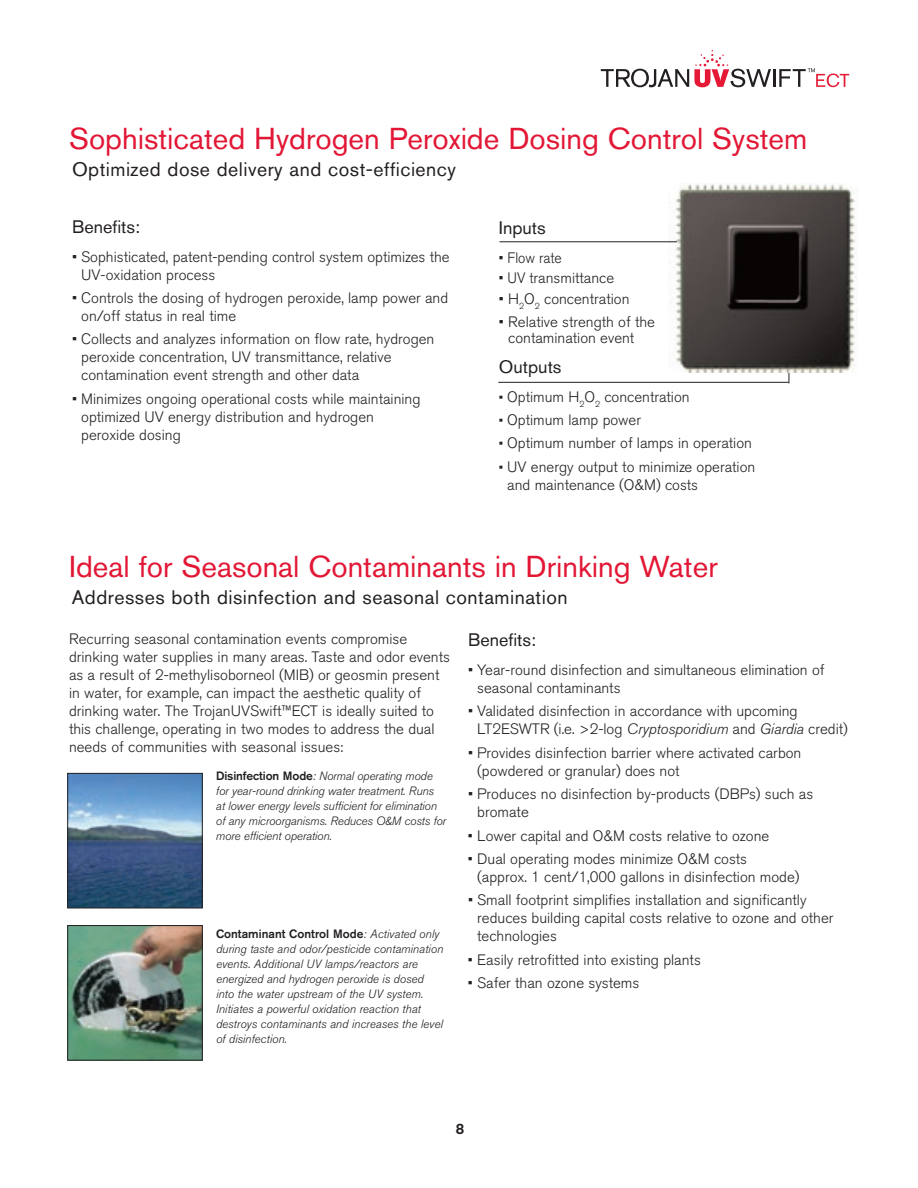
<style>
.page{position:relative;width:918px;height:1188px;background:#fff}
.page>*{position:absolute;margin:0;border:0;box-sizing:border-box;transform-origin:0 0}
.t1{font:30px "Akzidenz Grotesk BQ";color:#e21735}
.t2{font:19.5px "Akzidenz Grotesk BQ";letter-spacing:.025em;color:#231f20}
.t3{font:18px "Akzidenz Grotesk BQ";color:#231f20}
.t4{font:300 15px/18px "Akzidenz Grotesk BQ";color:#231f20}
.t5{font:300 15px "Akzidenz Grotesk BQ";color:#231f20;scale:.93 1}
.t6{font:500 15px "Akzidenz Grotesk BQ";color:#231f20}
.t7{font:italic 300 12px/15px "Akzidenz Grotesk BQ";color:#231f20}
.s1{font-size:13.5px}
.s2{font-weight:500;font-style:normal}
.s3{font-style:italic}
</style>
<div class="page">
<svg style="left:601px;top:50px;width:248px;height:37px"></svg>
<hr style="left:498px;top:382px;width:291px;height:1px;background:#231f20">
<hr style="left:789px;top:346px;width:1px;height:37px;background:#231f20">
<img style="left:669px;top:183px;width:189px;height:189px">
<hr style="left:499px;top:242px;width:178px;height:1px;background:#231f20">
<img style="left:69px;top:775px;width:131px;height:131px">
<div style="left:67px;top:773px;width:135px;height:135px;border:1px solid #231f20"></div>
<img style="left:69px;top:927px;width:131px;height:131px">
<div style="left:67px;top:925px;width:135px;height:135px;border:1px solid #231f20"></div>
<h1 class="t1" style="left:69px;top:121px;width:740px">Sophisticated Hydrogen Peroxide Dosing Control System</h1>
<h2 class="t2" style="left:72px;top:157px;width:386px">Optimized dose delivery and cost-efficiency</h2>
<p class="t3" style="left:72px;top:216px;width:69px">Benefits:</p>
<p class="t4" style="left:81px;top:248px;width:370px;text-indent:-9px">• Sophisticated, patent-pending control system optimizes the<br>UV-oxidation process</p>
<p class="t4" style="left:81px;top:289px;width:368px;text-indent:-9px">• Controls the dosing of hydrogen peroxide, lamp power and on/off status in real time</p>
<p class="t4" style="left:81px;top:331px;width:355px;text-indent:-9px">• Collects and analyzes information on flow rate, hydrogen peroxide concentration, UV transmittance, relative contamination event strength and other data</p>
<p class="t4" style="left:81px;top:390px;width:341px;text-indent:-9px">• Minimizes ongoing operational costs while maintaining optimized UV energy distribution and hydrogen peroxide dosing</p>
<p class="t3" style="left:499px;top:217px;width:48px">Inputs</p>
<p class="t5" style="left:499px;top:249px;width:69px">• Flow rate</p>
<p class="t5" style="left:499px;top:270px;width:125px">• UV transmittance</p>
<p class="t4" style="left:499px;top:290px;width:132px">• H<sub>2</sub>O<sub>2</sub> concentration</p>
<p class="t4" style="left:508px;top:314px;width:148px;line-height:16.5px;text-indent:-9px">• Relative strength of the contamination event</p>
<p class="t3" style="left:499px;top:356px;width:64px">Outputs</p>
<p class="t4" style="left:499px;top:388px;width:192px"><span class="s1">•</span> Optimum H<sub>2</sub>O<sub>2</sub> concentration</p>
<p class="t4" style="left:499px;top:411px;width:144px"><span class="s1">•</span> Optimum lamp power</p>
<p class="t4" style="left:499px;top:435px;width:255px"><span class="s1">•</span> Optimum number of lamps in operation</p>
<p class="t4" style="left:507px;top:458px;width:250px;text-indent:-8px"><span class="s1">•</span> UV energy output to minimize operation and maintenance (O&amp;M) costs</p>
<h1 class="t1" style="left:69px;top:549px;width:650px">Ideal for Seasonal Contaminants in Drinking Water</h1>
<h2 class="t2" style="left:72px;top:585px;width:497px">Addresses both disinfection and seasonal contamination</h2>
<p class="t4" style="left:69px;top:630px;width:382px">Recurring seasonal contamination events compromise drinking water supplies in many areas. Taste and odor events as a result of 2-methylisoborneol (MIB) or geosmin present in water, for example, can impact the aesthetic quality of drinking water. The TrojanUVSwift™ECT is ideally suited to this challenge, operating in two modes to address the dual needs of communities with seasonal issues:</p>
<p class="t7" style="left:216px;top:769px;width:232px"><span class="s2">Disinfection Mode</span>: Normal operating mode for year-round drinking water treatment. Runs<br>at lower energy levels sufficient for elimination of any microorganisms. Reduces O&amp;M costs for more efficient operation.</p>
<p class="t3" style="left:468px;top:629px;width:69px">Benefits:</p>
<p class="t4" style="left:477px;top:661px;width:349px;text-indent:-9px">• Year-round disinfection and simultaneous elimination of seasonal contaminants</p>
<p class="t4" style="left:477px;top:703px;width:372px;text-indent:-9px">• Validated disinfection in accordance with upcoming<br>LT2ESWTR (i.e. &gt;2-log <span class="s3">Cryptosporidium</span> and <span class="s3">Giardia</span> credit)</p>
<p class="t4" style="left:477px;top:744px;width:326px;text-indent:-9px">• Provides disinfection barrier where activated carbon (powdered or granular) does not</p>
<p class="t4" style="left:477px;top:785px;width:337px;text-indent:-9px">• Produces no disinfection by-products (DBPs) such as bromate</p>
<p class="t4" style="left:468px;top:827px;width:303px">• Lower capital and O&amp;M costs relative to ozone</p>
<p class="t4" style="left:477px;top:850px;width:324px;text-indent:-9px">• Dual operating modes minimize O&amp;M costs (approx. 1 cent/1,000 gallons in disinfection mode)</p>
<p class="t4" style="left:477px;top:892px;width:358px;text-indent:-9px">• Small footprint simplifies installation and significantly reduces building capital costs relative to ozone and other technologies</p>
<p class="t4" style="left:468px;top:951px;width:234px">• Easily retrofitted into existing plants</p>
<p class="t4" style="left:468px;top:974px;width:173px">• Safer than ozone systems</p>
<p class="t7" style="left:216px;top:926px;width:229px"><span class="s2">Contaminant Control Mode</span>: Activated only during taste and odor/pesticide contamination events. Additional UV lamps/reactors are energized and hydrogen peroxide is dosed into the water upstream of the UV system.<br>Initiates a powerful oxidation reaction that destroys contaminants and increases the level of disinfection.</p>
<p class="t6" style="left:456px;top:1119px;width:10px">8</p>
</div>
